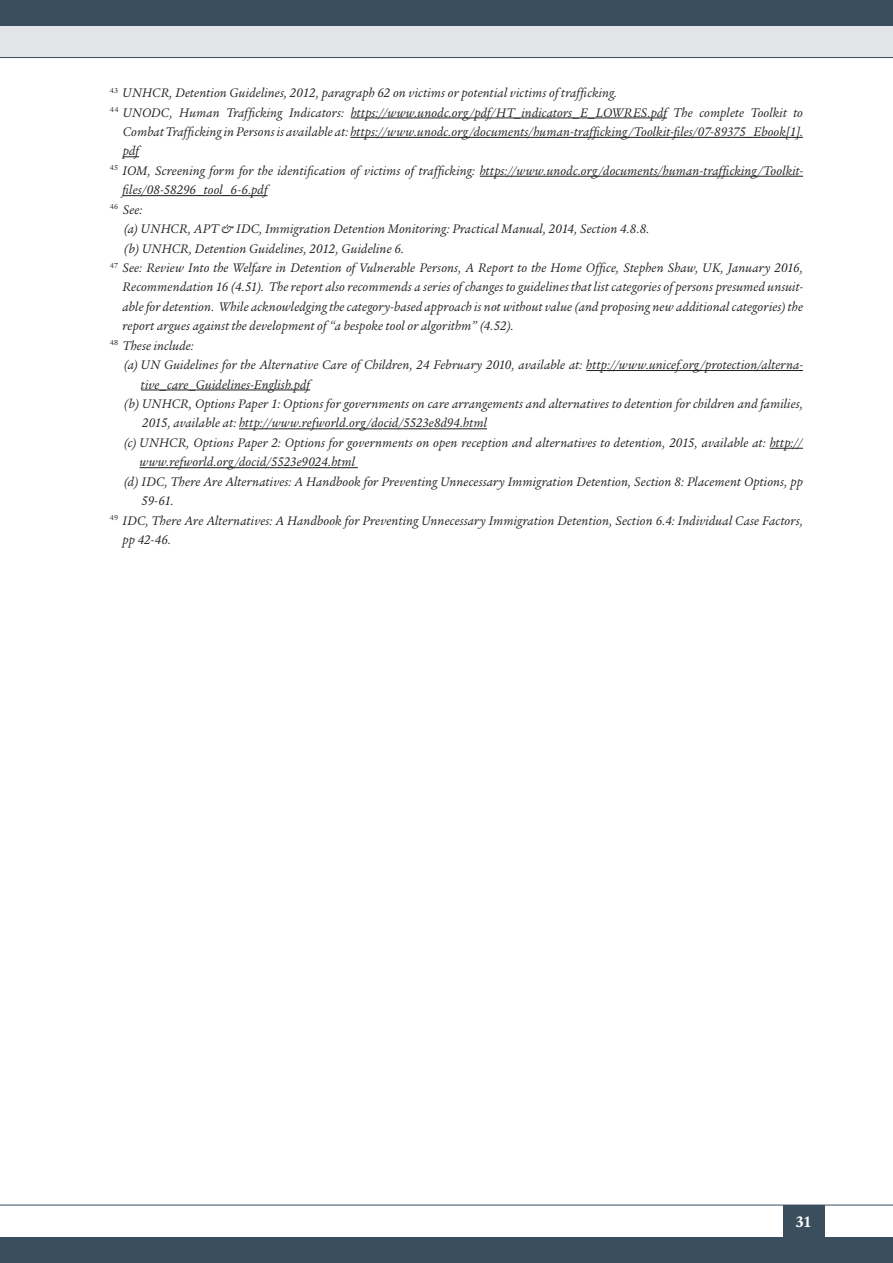
<style>
.page{position:relative;width:893px;height:1263px;background:#fff}
.page>*{position:absolute;margin:0;border:0;box-sizing:border-box;transform-origin:0 0}
.t1{font:700 16.5px "Legacy Serif Std";color:#fff}
.Footnote{font:italic 13.5px/19.5px "Legacy Serif Std";letter-spacing:.01em;color:#231f20;text-align:justify}
.Footnote_copy{font:italic 13.5px/19.5px "Legacy Serif Std";letter-spacing:.01em;color:#231f20}
</style>
<div class="page">
<div style="left:0;top:7px;width:893px;height:50px;background:#e3e5e9"></div>
<div style="left:0;top:0;width:893px;height:26px;background:#3a4f5e"></div>
<hr style="left:0;top:57px;width:893px;height:1px;background:#3a4f5e">
<div style="left:783px;top:1205px;width:41px;height:32px;background:#3a4f5e"></div>
<hr style="left:0;top:1205px;width:893px;height:1px;background:#3a4f5e">
<div style="left:0;top:1237px;width:893px;height:26px;background:#3a4f5e"></div>
<hr style="left:351px;top:118px;width:316px;height:1px;background:#231f20">
<hr style="left:350px;top:137px;width:453px;height:1px;background:#231f20">
<svg style="left:123px;top:156px;width:16px;height:1px"></svg>
<hr style="left:480px;top:176px;width:323px;height:1px;background:#231f20">
<hr style="left:123px;top:195px;width:144px;height:1px;background:#231f20">
<hr style="left:586px;top:370px;width:217px;height:1px;background:#231f20">
<hr style="left:141px;top:390px;width:169px;height:1px;background:#231f20">
<hr style="left:239px;top:428px;width:248px;height:1px;background:#231f20">
<hr style="left:770px;top:448px;width:33px;height:1px;background:#231f20">
<hr style="left:140px;top:467px;width:218px;height:1px;background:#231f20">
<p class="Footnote" style="left:110px;top:83px;width:509px"><sup>43</sup> UNHCR, Detention Guidelines, 2012, paragraph 62 on victims or potential victims of trafficking.</p>
<p class="Footnote" style="left:123px;top:103px;width:682px;text-indent:-13px"><sup>44</sup> UNODC, Human Trafficking Indicators: https://www.unodc.org/pdf/HT_indicators_E_LOWRES.pdf The complete Toolkit to Combat Trafficking in Persons is available at: https://www.unodc.org/documents/human-trafficking/Toolkit-files/07-89375_Ebook[1]. pdf</p>
<p class="Footnote" style="left:123px;top:161px;width:682px;text-indent:-13px"><sup>45</sup> IOM, Screening form for the identification of victims of trafficking: https://www.unodc.org/documents/human-trafficking/Toolkit&shy;files/08-58296_tool_6-6.pdf</p>
<p class="Footnote" style="left:110px;top:200px;width:34px"><sup>46</sup> See:</p>
<p class="Footnote_copy" style="left:124px;top:219px;width:527px">(a) UNHCR, APT &amp; IDC, Immigration Detention Monitoring: Practical Manual, 2014, Section 4.8.8.</p>
<p class="Footnote_copy" style="left:124px;top:239px;width:282px">(b) UNHCR, Detention Guidelines, 2012, Guideline 6.</p>
<p class="Footnote" style="left:122px;top:258px;width:682px;text-indent:-13px"><sup>47</sup> See: Review Into the Welfare in Detention of Vulnerable Persons, A Report to the Home Office, Stephen Shaw, UK, January 2016, Recommendation 16 (4.51). The report also recommends a series of changes to guidelines that list categories of persons presumed unsuit&shy;able for detention. While acknowledging the category-based approach is not without value (and proposing new additional categories) the report argues against the development of “a bespoke tool or algorithm” (4.52).</p>
<p class="Footnote" style="left:110px;top:336px;width:86px"><sup>48</sup> These include:</p>
<p class="Footnote_copy" style="left:141px;top:355px;width:664px;text-indent:-17px">(a) UN Guidelines for the Alternative Care of Children, 24 February 2010, available at: http://www.unicef.org/protection/alterna&shy;tive_care_Guidelines-English.pdf</p>
<p class="Footnote_copy" style="left:142px;top:394px;width:662px;text-indent:-18px">(b) UNHCR, Options Paper 1: Options for governments on care arrangements and alternatives to detention for children and families,<br>2015, available at: http://www.refworld.org/docid/5523e8d94.html</p>
<p class="Footnote_copy" style="left:140px;top:433px;width:665px;text-indent:-16px">(c) UNHCR, Options Paper 2: Options for governments on open reception and alternatives to detention, 2015, available at: http:// www.refworld.org/docid/5523e9024.html</p>
<p class="Footnote_copy" style="left:142px;top:472px;width:663px;text-indent:-18px">(d) IDC, There Are Alternatives: A Handbook for Preventing Unnecessary Immigration Detention, Section 8: Placement Options, pp<br>59-61.</p>
<p class="Footnote" style="left:123px;top:511px;width:682px;text-indent:-13px"><sup>49</sup> IDC, There Are Alternatives: A Handbook for Preventing Unnecessary Immigration Detention, Section 6.4: Individual Case Factors, pp 42-46.</p>
<p class="t1" style="left:795px;top:1212px;width:18px">31</p>
</div>
